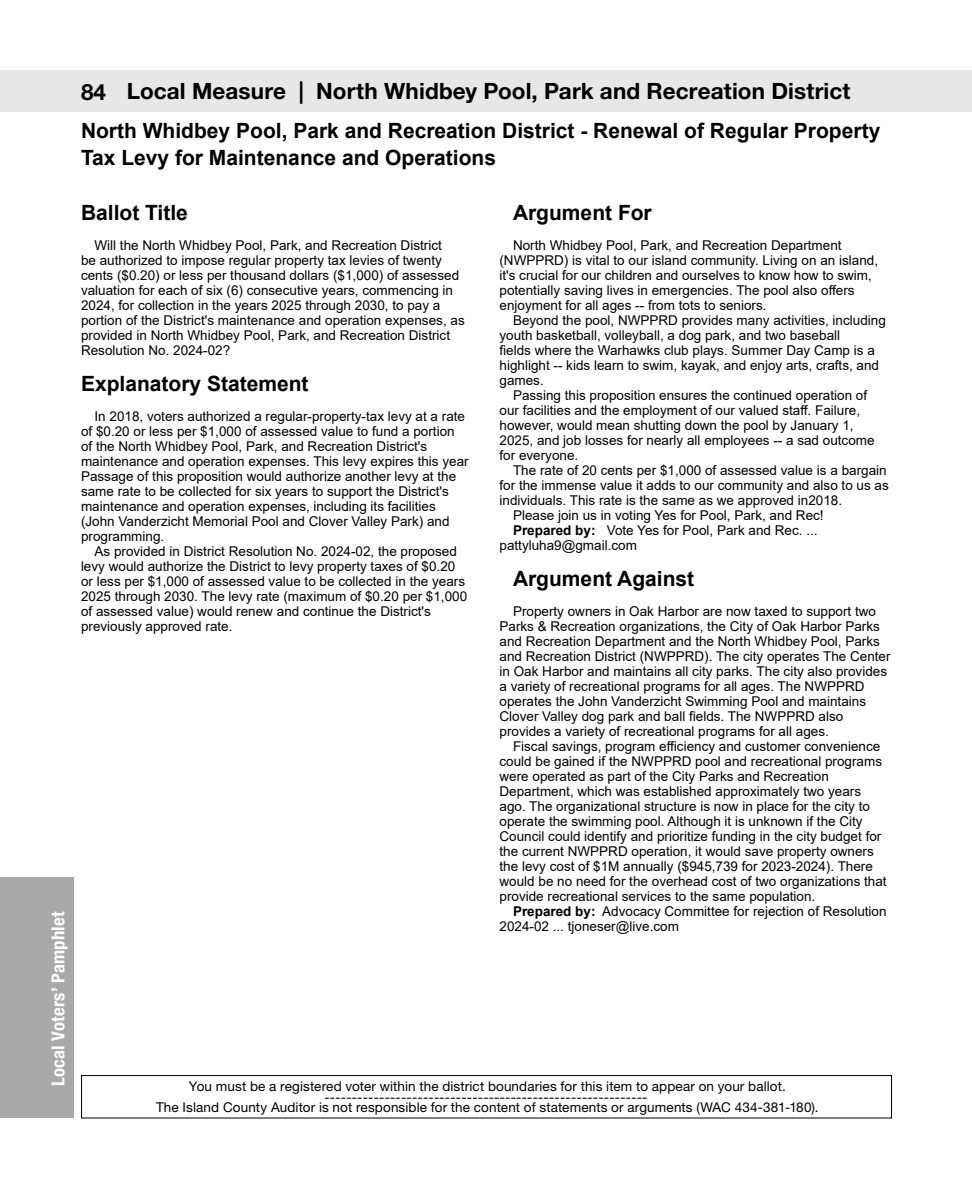
<style>
.page{position:relative;width:972px;height:1188px;background:#fff}
.page>*{position:absolute;margin:0;border:0;box-sizing:border-box;transform-origin:0 0}
.Bold_measure_number{font:700 22.5px "Helvetica Neue LT Std";letter-spacing:.005em;color:#000}
.t1{font:700 21px/27px "Arial";color:#000}
.t2{font:700 condensed 18px "Helvetica Neue LT Std";letter-spacing:.01em;color:#fff;scale:1.04 1}
.t3{font:13.5px/15px "Arial";color:#000}
.t4{font:13.5px/10.5px "Helvetica Neue LT Std";letter-spacing:.01em;color:#000;text-align:center}
.s1{font-weight:700}
</style>
<div class="page">
<div style="left:0;top:877px;width:74px;height:240px;background:#a9a9a9"></div>
<div style="left:945px;top:70px;width:27px;height:42px;background:#e7e7e7"></div>
<div style="left:0;top:70px;width:945px;height:42px;background:#e7e7e7"></div>
<div style="left:81px;top:1075px;width:811px;height:43px;border:1px solid #000"></div>
<h3 class="t2" style="left:47px;top:1086px;width:169px;rotate:-90deg">Local Voters’ Pamphlet</h3>
<p class="Bold_measure_number" style="left:127px;top:77px;width:725px">Local Measure | North Whidbey Pool, Park and Recreation District</p>
<p class="t1" style="left:81px;top:118px;width:801px">North Whidbey Pool, Park and Recreation District - Renewal of Regular Property<br>Tax Levy for Maintenance and Operations</p>
<p class="t1" style="left:81px;top:200px;width:108px">Ballot Title</p>
<p class="t3" style="left:81px;top:238px;width:385px;text-indent:14px">Will the North Whidbey Pool, Park, and Recreation District<br>be authorized to impose regular property tax levies of twenty cents ($0.20) or less per thousand dollars ($1,000) of assessed valuation for each of six (6) consecutive years, commencing in 2024, for collection in the years 2025 through 2030, to pay a portion of the District's maintenance and operation expenses, as provided in North Whidbey Pool, Park, and Recreation District Resolution No. 2024-02?</p>
<p class="t1" style="left:81px;top:371px;width:229px">Explanatory Statement</p>
<p class="t3" style="left:81px;top:409px;width:389px;text-indent:14px">In 2018, voters authorized a regular-property-tax levy at a rate of $0.20 or less per $1,000 of assessed value to fund a portion of the North Whidbey Pool, Park, and Recreation District's maintenance and operation expenses. This levy expires this year Passage of this proposition would authorize another levy at the same rate to be collected for six years to support the District's maintenance and operation expenses, including its facilities (John Vanderzicht Memorial Pool and Clover Valley Park) and programming.</p>
<p class="t3" style="left:81px;top:544px;width:388px;text-indent:14px">As provided in District Resolution No. 2024-02, the proposed levy would authorize the District to levy property taxes of $0.20 or less per $1,000 of assessed value to be collected in the years 2025 through 2030. The levy rate (maximum of $0.20 per $1,000 of assessed value) would renew and continue the District's previously approved rate.</p>
<h1 class="Bold_measure_number" style="left:81px;top:78px;width:27px">84</h1>
<p class="t1" style="left:513px;top:200px;width:140px">Argument For</p>
<p class="t3" style="left:500px;top:238px;width:380px;text-indent:14px">North Whidbey Pool, Park, and Recreation Department (NWPPRD) is vital to our island community. Living on an island, it's crucial for our children and ourselves to know how to swim, potentially saving lives in emergencies. The pool also offers enjoyment for all ages -- from tots to seniors.</p>
<p class="t3" style="left:500px;top:313px;width:388px;text-indent:14px">Beyond the pool, NWPPRD provides many activities, including youth basketball, volleyball, a dog park, and two baseball<br>fields where the Warhawks club plays. Summer Day Camp is a highlight -- kids learn to swim, kayak, and enjoy arts, crafts, and games.</p>
<p class="t3" style="left:500px;top:388px;width:377px;text-indent:14px">Passing this proposition ensures the continued operation of our facilities and the employment of our valued staff. Failure, however, would mean shutting down the pool by January 1, 2025, and job losses for nearly all employees -- a sad outcome for everyone.</p>
<p class="t3" style="left:500px;top:463px;width:391px;text-indent:14px">The rate of 20 cents per $1,000 of assessed value is a bargain for the immense value it adds to our community and also to us as individuals. This rate is the same as we approved in2018.</p>
<p class="t3" style="left:513px;top:508px;width:312px">Please join us in voting Yes for Pool, Park, and Rec!</p>
<p class="t3" style="left:500px;top:523px;width:320px;text-indent:14px"><span class="s1">Prepared by:</span> Vote Yes for Pool, Park and Rec. ... pattyluha9@gmail.com</p>
<p class="t1" style="left:513px;top:566px;width:183px">Argument Against</p>
<p class="t3" style="left:500px;top:604px;width:393px;text-indent:14px">Property owners in Oak Harbor are now taxed to support two Parks &amp; Recreation organizations, the City of Oak Harbor Parks and Recreation Department and the North Whidbey Pool, Parks and Recreation District (NWPPRD). The city operates The Center in Oak Harbor and maintains all city parks. The city also provides a variety of recreational programs for all ages. The NWPPRD operates the John Vanderzicht Swimming Pool and maintains Clover Valley dog park and ball fields. The NWPPRD also provides a variety of recreational programs for all ages.</p>
<p class="t3" style="left:500px;top:739px;width:389px;text-indent:14px">Fiscal savings, program efficiency and customer convenience could be gained if the NWPPRD pool and recreational programs were operated as part of the City Parks and Recreation Department, which was established approximately two years ago. The organizational structure is now in place for the city to operate the swimming pool. Although it is unknown if the City Council could identify and prioritize funding in the city budget for the current NWPPRD operation, it would save property owners the levy cost of $1M annually ($945,739 for 2023-2024). There would be no need for the overhead cost of two organizations that provide recreational services to the same population.</p>
<p class="t3" style="left:500px;top:904px;width:389px;text-indent:14px"><span class="s1">Prepared by:</span> Advocacy Committee for rejection of Resolution<br>2024-02 ... tjoneser@live.com</p>
<p class="t4" style="left:156px;top:1081px;width:664px">You must be a registered voter within the district boundaries for this item to appear on your ballot. -----------------------------------------------------------<br>The Island County Auditor is not responsible for the content of statements or arguments (WAC 434-381-180).</p>
</div>
